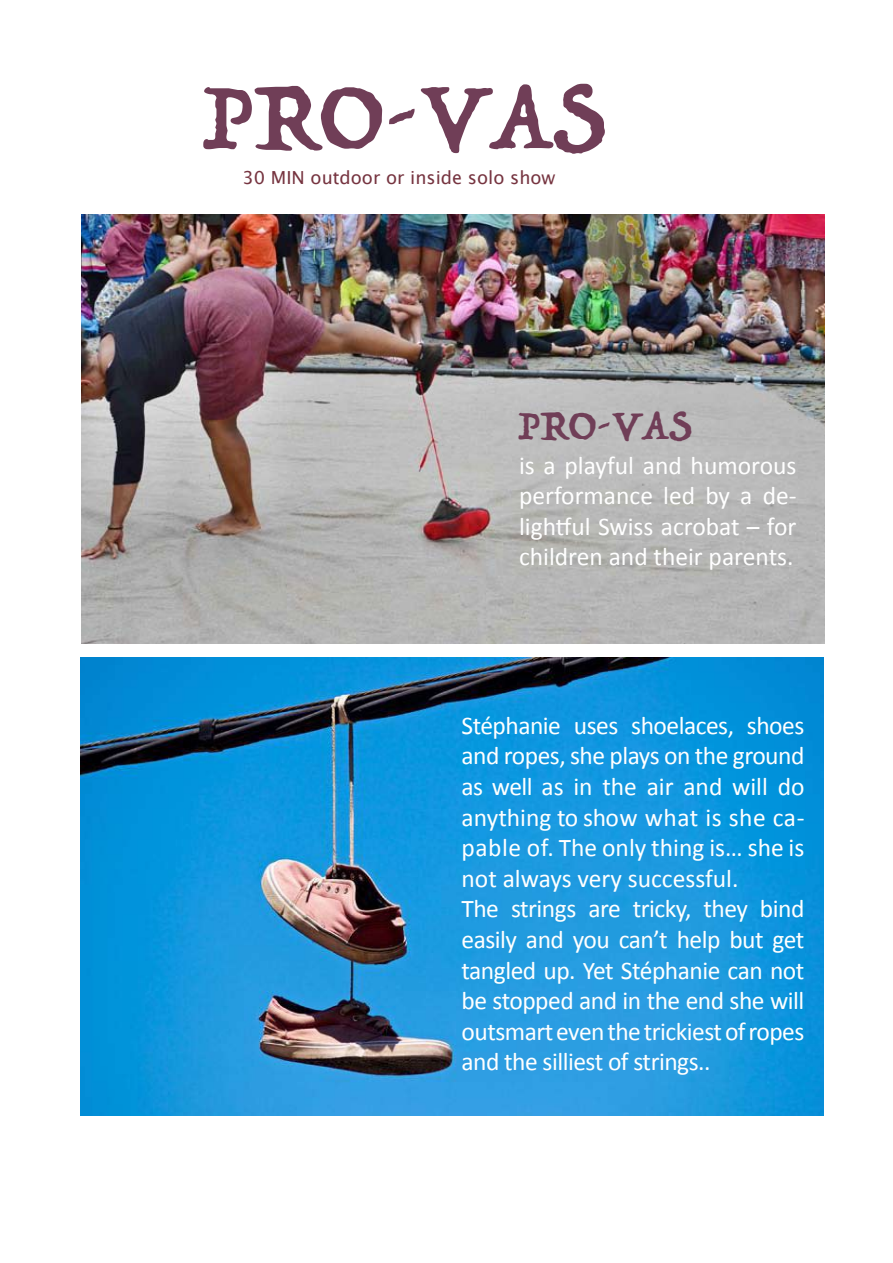
<style>
.page{position:relative;width:893px;height:1263px;background:#fff}
.page>*{position:absolute;margin:0;border:0;box-sizing:border-box;transform-origin:0 0}
.t1{font:108px "Trattatello";color:#703e57}
.t2{font:46.5px "Trattatello";color:#703e57}
.t3{font:25.5px/30.6px "Calibri";letter-spacing:-.02em;color:#fff;text-align:justify}
.t4{font:18px "Lucida Grande";color:#763440}
</style>
<div class="page">
<img style="left:81px;top:214px;width:744px;height:430px">
<img style="left:80px;top:657px;width:743px;height:458px">
<h1 class="t1" style="left:202px;top:48px;width:405px">PRO-VAS</h1>
<p class="t4" style="left:242px;top:167px;width:314px">30 MIN outdoor or inside solo show</p>
<h2 class="t2" style="left:518px;top:396px;width:175px">PRO-VAS</h2>
<p class="t3" style="left:519px;top:449px;width:279px">is a playful and humorous performance led by a de&shy;lightful Swiss acrobat – for children and their parents.</p>
<p class="t3" style="left:461px;top:709px;width:345px;text-align:left">Stéphanie uses shoelaces, shoes and ropes, she plays on the ground as well as in the air and will do anything to show what is she ca&shy;pable of. The only thing is… she is not always very successful.<br>The strings are tricky, they bind easily and you can’t help but get tangled up. Yet Stéphanie can not be stopped and in the end she will outsmart even the trickiest of ropes and the silliest of strings..</p>
</div>
